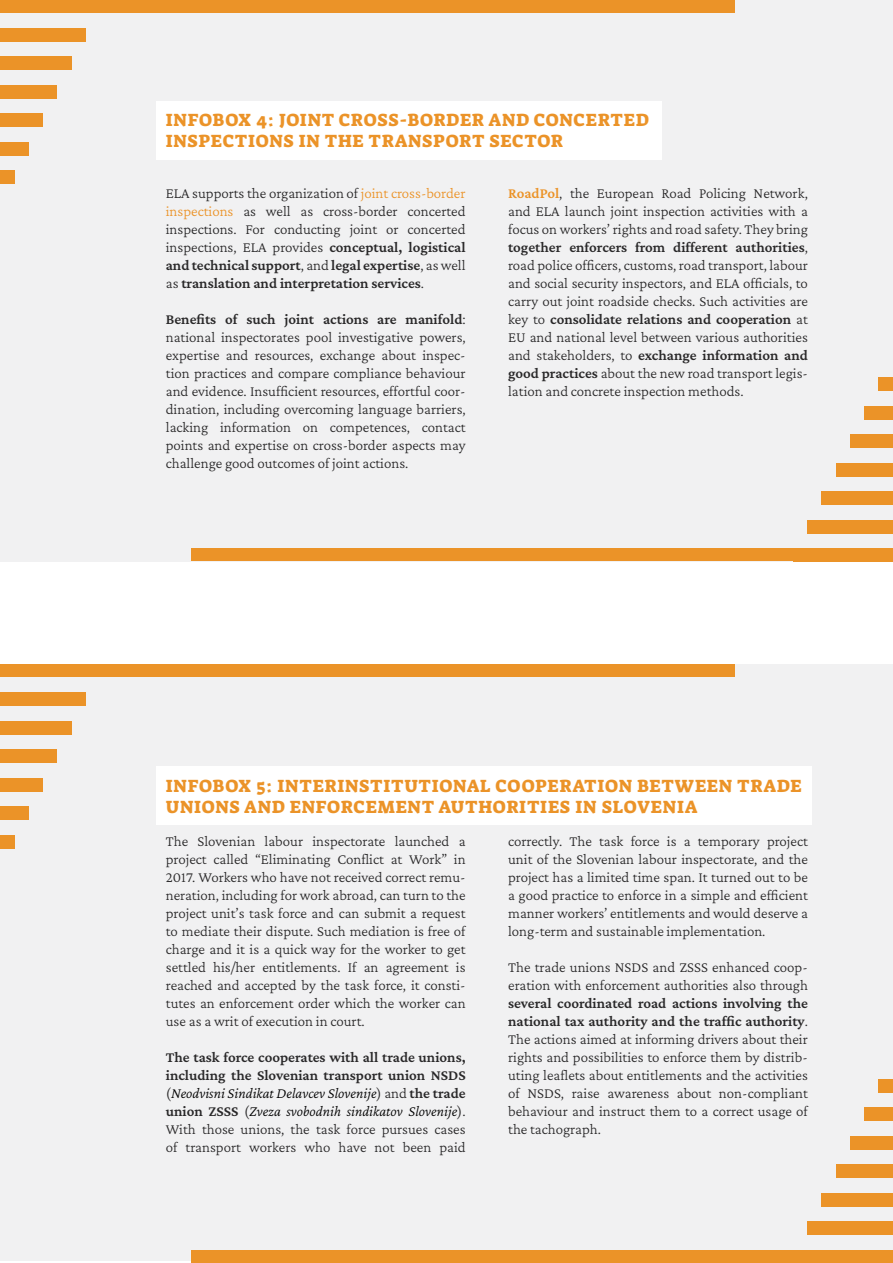
<style>
.page{position:relative;width:893px;height:1263px;background:#fff}
.page>*{position:absolute;margin:0;border:0;box-sizing:border-box;transform-origin:0 0}
.t1{font:18px/21px "Suez One";letter-spacing:.04em;color:#eb9328}
.t2{font:300 15px/18px "Crimson Pro";color:#292829;text-align:justify}
.t3{font:600 15px/18px "Crimson Pro";color:#292829;text-align:justify}
.s1{color:#eb9328}
.s2{font-weight:600}
.s3{font-weight:600;color:#eb9328}
.s4{font-weight:300}
.s5{font-weight:300;font-style:italic;color:#000}
</style>
<div class="page">
<div style="left:0;top:0;width:893px;height:561px;background:#f1f1f2"></div>
<div style="left:0;top:664px;width:893px;height:597px;background:#f1f1f2"></div>
<div style="left:0;top:28px;width:86px;height:13px;background:#eb9328"></div>
<div style="left:0;top:56px;width:71px;height:14px;background:#eb9328"></div>
<div style="left:0;top:85px;width:57px;height:13px;background:#eb9328"></div>
<div style="left:0;top:113px;width:43px;height:14px;background:#eb9328"></div>
<div style="left:0;top:142px;width:29px;height:13px;background:#eb9328"></div>
<div style="left:0;top:170px;width:14px;height:14px;background:#eb9328"></div>
<div style="left:0;top:0;width:734px;height:13px;background:#eb9328"></div>
<div style="left:0;top:692px;width:86px;height:14px;background:#eb9328"></div>
<div style="left:0;top:721px;width:71px;height:13px;background:#eb9328"></div>
<div style="left:0;top:749px;width:57px;height:14px;background:#eb9328"></div>
<div style="left:0;top:778px;width:43px;height:13px;background:#eb9328"></div>
<div style="left:0;top:806px;width:29px;height:14px;background:#eb9328"></div>
<div style="left:0;top:835px;width:14px;height:13px;background:#eb9328"></div>
<div style="left:0;top:664px;width:734px;height:13px;background:#eb9328"></div>
<div style="left:807px;top:520px;width:86px;height:13px;background:#eb9328"></div>
<div style="left:822px;top:491px;width:71px;height:14px;background:#eb9328"></div>
<div style="left:836px;top:463px;width:57px;height:13px;background:#eb9328"></div>
<div style="left:850px;top:434px;width:43px;height:14px;background:#eb9328"></div>
<div style="left:864px;top:406px;width:29px;height:13px;background:#eb9328"></div>
<div style="left:879px;top:377px;width:14px;height:14px;background:#eb9328"></div>
<div style="left:191px;top:548px;width:702px;height:13px;background:#eb9328"></div>
<div style="left:807px;top:1221px;width:86px;height:14px;background:#eb9328"></div>
<div style="left:822px;top:1193px;width:71px;height:13px;background:#eb9328"></div>
<div style="left:836px;top:1164px;width:57px;height:14px;background:#eb9328"></div>
<div style="left:850px;top:1136px;width:43px;height:13px;background:#eb9328"></div>
<div style="left:864px;top:1107px;width:29px;height:14px;background:#eb9328"></div>
<div style="left:879px;top:1079px;width:14px;height:13px;background:#eb9328"></div>
<div style="left:191px;top:1250px;width:702px;height:13px;background:#eb9328"></div>
<div style="left:156px;top:101px;width:505px;height:58px;background:#fff"></div>
<div style="left:156px;top:766px;width:655px;height:59px;background:#fff"></div>
<p class="t1" style="left:166px;top:109px;width:485px">INFOBOX 4: JOINT CROSS -BORDER AND CONCERTED<br>INSPECTIONS IN THE TRANSPORT SECTOR</p>
<p class="t2" style="left:166px;top:184px;width:301px">ELA supports the organization of <span class="s1">joint cross-border inspections</span> as well as cross-border concerted inspections. For conducting joint or concerted inspections, ELA provides <span class="s2">conceptual, logistical and technical support</span>, and <span class="s2">legal expertise</span>, as well as <span class="s2">translation and interpretation services</span>.</p>
<p class="t2" style="left:166px;top:310px;width:301px"><span class="s2">Benefits of such joint actions are manifold</span>: national inspectorates pool investigative powers, expertise and resources, exchange about inspec&shy;tion practices and compare compliance behaviour and evidence. Insufficient resources, effortful coor&shy;dination, including overcoming language barriers, lacking information on competences, contact points and expertise on cross-border aspects may challenge good outcomes of joint actions.</p>
<p class="t2" style="left:508px;top:184px;width:301px"><span class="s3">RoadPol</span>, the European Road Policing Network, and ELA launch joint inspection activities with a focus on workers’ rights and road safety. They bring <span class="s2">together enforcers from different authorities</span>, road police officers, customs, road transport, labour and social security inspectors, and ELA officials, to carry out joint roadside checks. Such activities are key to <span class="s2">consolidate relations and cooperation</span> at EU and national level between various authorities and stakeholders, to <span class="s2">exchange information and good practices</span> about the new road transport legis&shy;lation and concrete inspection methods.</p>
<p class="t1" style="left:166px;top:775px;width:637px">INFOBOX 5: INTERINSTITUTIONAL COOPERATION BETWEEN TRADE<br>UNIONS AND ENFORCEMENT AUTHORITIES IN SLOVENIA</p>
<p class="t2" style="left:166px;top:832px;width:301px">The Slovenian labour inspectorate launched a project called “Eliminating Conflict at Work” in 2017. Workers who have not received correct remu&shy;neration, including for work abroad, can turn to the project unit’s task force and can submit a request to mediate their dispute. Such mediation is free of charge and it is a quick way for the worker to get settled his/her entitlements. If an agreement is reached and accepted by the task force, it consti&shy;tutes an enforcement order which the worker can use as a writ of execution in court.</p>
<p class="t3" style="left:166px;top:1048px;width:301px">The task force cooperates with all trade unions, including the Slovenian transport union NSDS <span class="s4">(</span><span class="s5">Neodvisni Sindikat Delavcev Slovenije</span><span class="s4">) and</span> the trade union ZSSS <span class="s4">(</span><span class="s5">Zveza svobodnih sindikatov Slovenije</span><span class="s4">).<br>With those unions, the task force pursues cases of transport workers who have not been paid</span></p>
<p class="t2" style="left:508px;top:832px;width:301px">correctly. The task force is a temporary project unit of the Slovenian labour inspectorate, and the project has a limited time span. It turned out to be a good practice to enforce in a simple and efficient manner workers’ entitlements and would deserve a long-term and sustainable implementation.</p>
<p class="t2" style="left:508px;top:958px;width:301px">The trade unions NSDS and ZSSS enhanced coop&shy;eration with enforcement authorities also through</p>
<p class="t2" style="left:508px;top:994px;width:301px"><span class="s2">several coordinated road actions involving the national tax authority and the traffic authority</span>.<br>The actions aimed at informing drivers about their rights and possibilities to enforce them by distrib&shy;uting leaflets about entitlements and the activities of NSDS, raise awareness about non-compliant behaviour and instruct them to a correct usage of the tachograph.</p>
</div>
